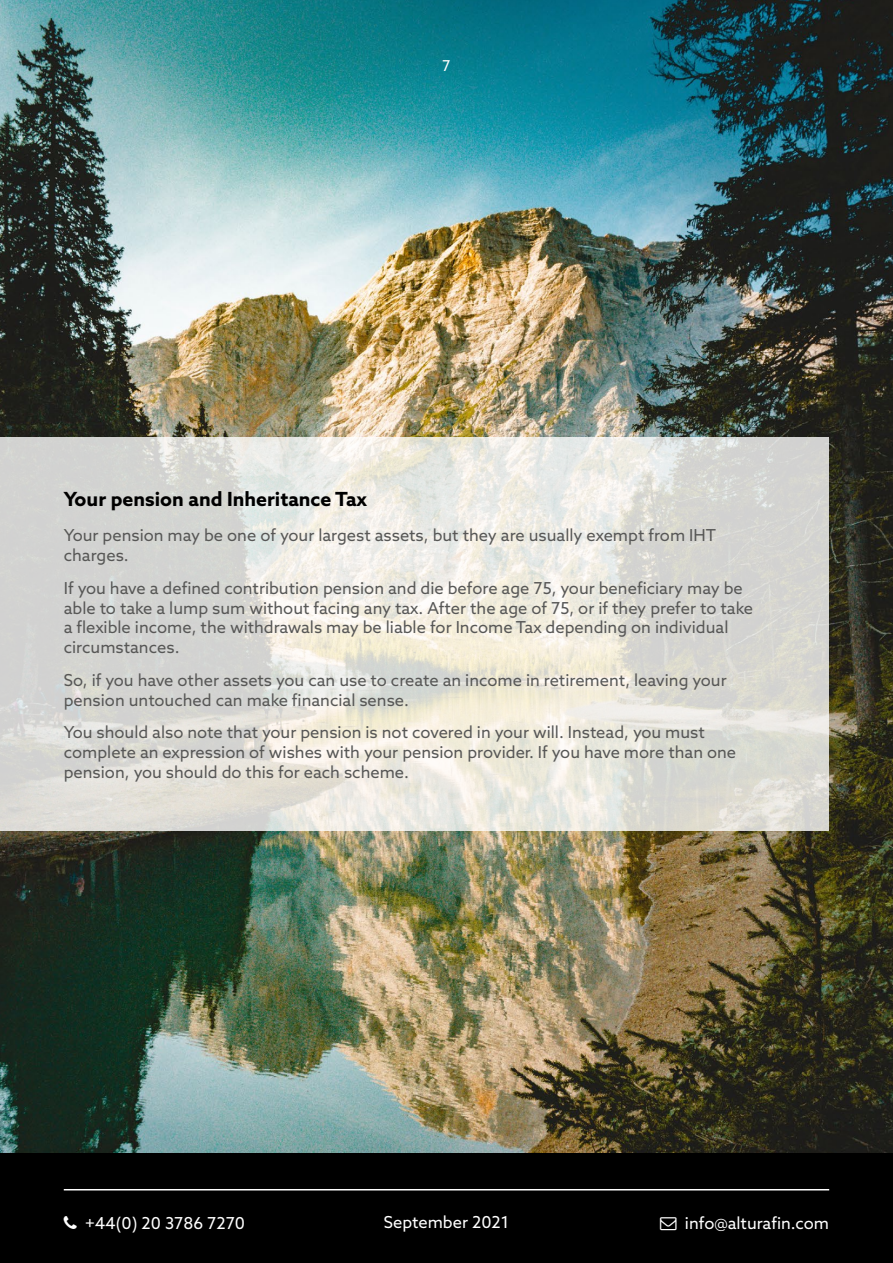
<style>
.page{position:relative;width:893px;height:1263px;background:#fff}
.page>*{position:absolute;margin:0;border:0;box-sizing:border-box;transform-origin:0 0}
.t1{font:700 19.5px "Azo Sans";color:#000}
.t2{font:16.5px/19.8px "Azo Sans";color:#575756}
.t3{font:16.5px "Azo Sans";color:#fff}
.t4{font:15px "Azo Sans";color:#fff}
</style>
<div class="page">
<img style="left:0;top:0;width:893px;height:1153px">
<div style="left:0;top:1153px;width:893px;height:110px;background:#000"></div>
<hr style="left:64px;top:1189px;width:765px;height:1px;background:#fff">
<svg style="left:0;top:437px;width:829px;height:394px;background:#e1e0da"></svg>
<p class="t4" style="left:442px;top:56px;width:10px">7</p>
<p class="t1" style="left:64px;top:486px;width:305px">Your pension and Inheritance Tax</p>
<p class="t2" style="left:64px;top:525px;width:654px">Your pension may be one of your largest assets, but they are usually exempt from IHT charges.</p>
<p class="t2" style="left:64px;top:578px;width:691px">If you have a defined contribution pension and die before age 75, your beneficiary may be able to take a lump sum without facing any tax. After the age of 75, or if they prefer to take a flexible income, the withdrawals may be liable for Income Tax depending on individual circumstances.</p>
<p class="t2" style="left:64px;top:670px;width:664px">So, if you have other assets you can use to create an income in retirement, leaving your pension untouched can make financial sense.</p>
<p class="t2" style="left:64px;top:722px;width:674px">You should also note that your pension is not covered in your will. Instead, you must complete an expression of wishes with your pension provider. If you have more than one pension, you should do this for each scheme.</p>
<p class="t3" style="left:85px;top:1212px;width:161px">+44(0) 20 3786 7270</p>
<p class="t3" style="left:384px;top:1211px;width:127px">September 2021</p>
<p class="t3" style="left:685px;top:1212px;width:146px">info@alturafin.com</p>
</div>
